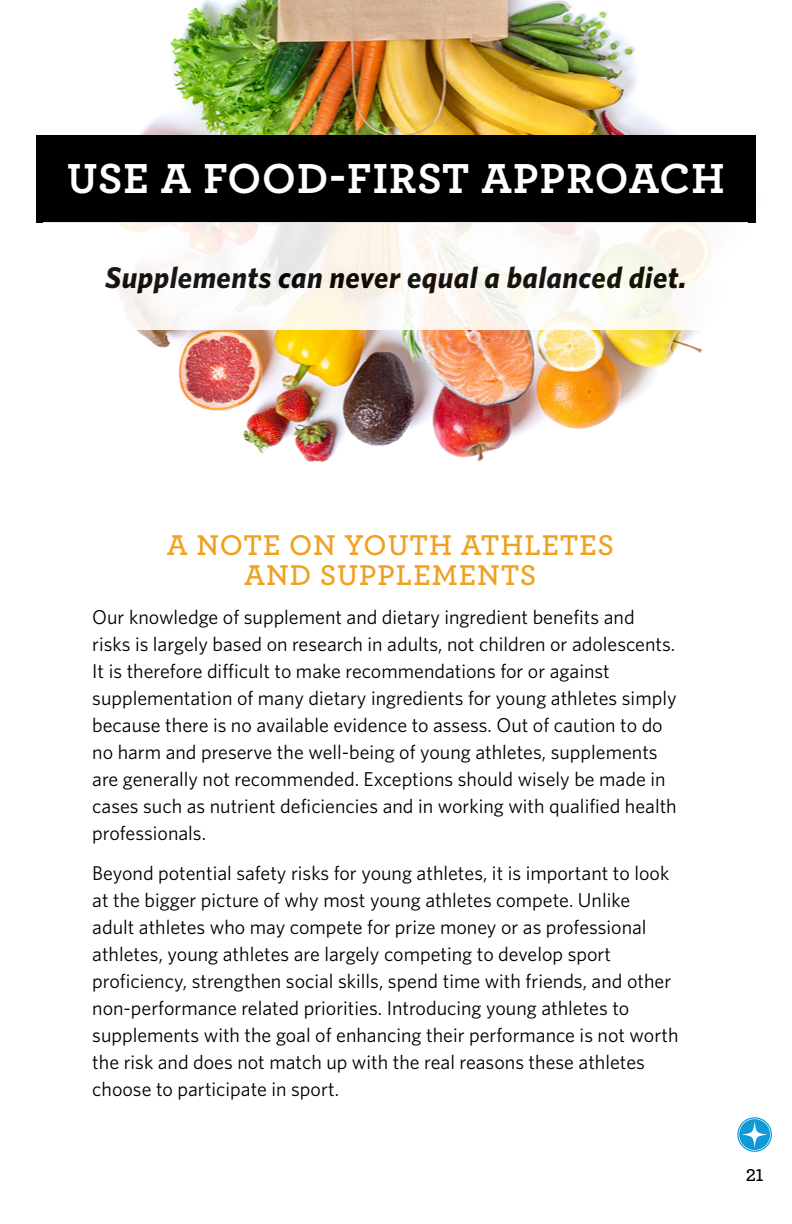
<style>
.page{position:relative;width:792px;height:1224px;background:#fff}
.page>*{position:absolute;margin:0;border:0;box-sizing:border-box;transform-origin:0 0}
.t1{font:700 44px "Archer";letter-spacing:.025em;color:#fff}
.t2{font:italic 700 30px "Whitney";letter-spacing:.015em;color:#000}
.t3{font:600 30px/30px "Archer";letter-spacing:.03em;color:#f1a01f;text-align:center}
.t4{font:20px/27px "Whitney";color:#000}
.t5{font:600 18px "Archer";color:#000}
</style>
<div class="page">
<svg style="left:737px;top:1117px;width:35px;height:35px"></svg>
<img style="left:136px;top:0;width:566px;height:462px">
<div style="left:36px;top:135px;width:720px;height:88px;background:#000"></div>
<svg style="left:114px;top:223px;width:597px;height:107px"></svg>
<h1 class="t1" style="left:67px;top:143px;width:659px">USE A FOOD-FIRST APPROACH</h1>
<h2 class="t2" style="left:105px;top:258px;width:583px">Supplements can never equal a balanced diet.</h2>
<h2 class="t3" style="left:167px;top:528px;width:449px">A NOTE ON YOUTH ATHLETES<br>AND SUPPLEMENTS</h2>
<p class="t4" style="left:92px;top:603px;width:586px">Our knowledge of supplement and dietary ingredient benefits and risks is largely based on research in adults, not children or adolescents.<br>It is therefore difficult to make recommendations for or against supplementation of many dietary ingredients for young athletes simply because there is no available evidence to assess. Out of caution to do no harm and preserve the well-being of young athletes, supplements are generally not recommended. Exceptions should wisely be made in cases such as nutrient deficiencies and in working with qualified health professionals.</p>
<p class="t4" style="left:92px;top:859px;width:588px">Beyond potential safety risks for young athletes, it is important to look at the bigger picture of why most young athletes compete. Unlike<br>adult athletes who may compete for prize money or as professional athletes, young athletes are largely competing to develop sport proficiency, strengthen social skills, spend time with friends, and other non-performance related priorities. Introducing young athletes to supplements with the goal of enhancing their performance is not worth the risk and does not match up with the real reasons these athletes choose to participate in sport.</p>
<p class="t5" style="left:746px;top:1161px;width:19px">21</p>
</div>
